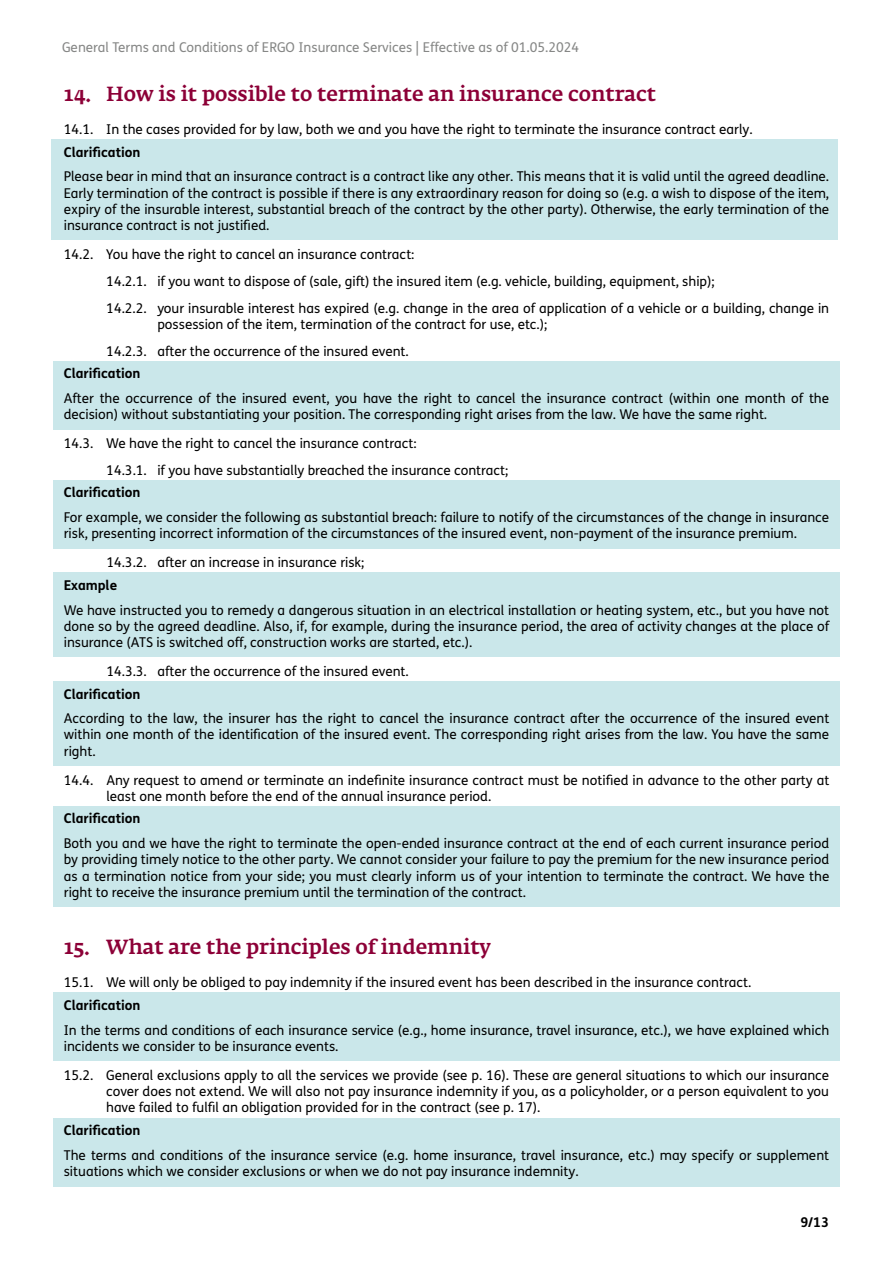
<style>
.page{position:relative;width:893px;height:1263px;background:#fff}
.page>*{position:absolute;margin:0;border:0;box-sizing:border-box;transform-origin:0 0}
.t1{font:500 20.25px "Fedra Serif A Pro";color:#8c0037}
.t2{font:13.5px/16.2px "FS Me Pro";color:#000}
.t3{font:700 13.5px "FS Me Pro";color:#000}
.t4{font:13.5px "FS Me Pro";color:#868786}
</style>
<div class="page">
<div style="left:53px;top:480px;width:787px;height:68px;background:#cae7ea"></div>
<div style="left:53px;top:573px;width:787px;height:84px;background:#cae7ea"></div>
<div style="left:53px;top:681px;width:787px;height:84px;background:#cae7ea"></div>
<div style="left:53px;top:992px;width:787px;height:69px;background:#cae7ea"></div>
<div style="left:53px;top:1117px;width:787px;height:69px;background:#cae7ea"></div>
<div style="left:53px;top:806px;width:787px;height:101px;background:#cae7ea"></div>
<div style="left:53px;top:361px;width:786px;height:69px;background:#cae7ea"></div>
<div style="left:51px;top:139px;width:787px;height:101px;background:#cae7ea"></div>
<p class="t4" style="left:62px;top:38px;width:519px">General Terms and Conditions of ERGO Insurance Services | Effective as of 01.05.2024</p>
<h1 class="t1" style="left:64px;top:82px;width:594px">14. How is it possible to terminate an insurance contract</h1>
<p class="t2" style="left:64px;top:121px;width:690px">14.1. In the cases provided for by law, both we and you have the right to terminate the insurance contract early.</p>
<p class="t3" style="left:64px;top:141px;width:78px">Clarification</p>
<p class="t2" style="left:64px;top:168px;width:767px;text-align:justify">Please bear in mind that an insurance contract is a contract like any other. This means that it is valid until the agreed deadline.<br>Early termination of the contract is possible if there is any extraordinary reason for doing so (e.g. a wish to dispose of the item, expiry of the insurable interest, substantial breach of the contract by the other party). Otherwise, the early termination of the insurance contract is not justified.</p>
<p class="t2" style="left:106px;top:240px;width:724px;line-height:26.8px;text-indent:-43px">14.2. You have the right to cancel an insurance contract:<br>14.2.1. if you want to dispose of (sale, gift) the insured item (e.g. vehicle, building, equipment, ship);<br>14.2.2. your insurable interest has expired (e.g. change in the area of application of a vehicle or a building, change in</p>
<p class="t2" style="left:106px;top:310px;width:443px;line-height:26.8px;text-indent:51px">possession of the item, termination of the contract for use, etc.);<br>14.2.3. after the occurrence of the insured event.</p>
<p class="t3" style="left:64px;top:363px;width:78px">Clarification</p>
<p class="t2" style="left:64px;top:390px;width:767px">After the occurrence of the insured event, you have the right to cancel the insurance contract (within one month of the decision) without substantiating your position. The corresponding right arises from the law. We have the same right.</p>
<p class="t2" style="left:106px;top:430px;width:404px;line-height:26.8px;text-indent:-43px">14.3. We have the right to cancel the insurance contract:<br>14.3.1. if you have substantially breached the insurance contract;</p>
<p class="t3" style="left:64px;top:482px;width:78px">Clarification</p>
<p class="t2" style="left:64px;top:509px;width:767px">For example, we consider the following as substantial breach: failure to notify of the circumstances of the change in insurance risk, presenting incorrect information of the circumstances of the insured event, non-payment of the insurance premium.</p>
<p class="t2" style="left:106px;top:554px;width:260px">14.3.2. after an increase in insurance risk;</p>
<p class="t3" style="left:64px;top:575px;width:55px">Example</p>
<p class="t2" style="left:64px;top:601px;width:767px;text-align:justify">We have instructed you to remedy a dangerous situation in an electrical installation or heating system, etc., but you have not done so by the agreed deadline. Also, if, for example, during the insurance period, the area of activity changes at the place of insurance (ATS is switched off, construction works are started, etc.).</p>
<p class="t2" style="left:106px;top:663px;width:304px">14.3.3. after the occurrence of the insured event.</p>
<p class="t3" style="left:64px;top:683px;width:78px">Clarification</p>
<p class="t2" style="left:64px;top:710px;width:767px;text-align:justify">According to the law, the insurer has the right to cancel the insurance contract after the occurrence of the insured event within one month of the identification of the insured event. The corresponding right arises from the law. You have the same right.</p>
<p class="t2" style="left:106px;top:771px;width:724px;text-indent:-43px">14.4. Any request to amend or terminate an indefinite insurance contract must be notified in advance to the other party at least one month before the end of the annual insurance period.</p>
<p class="t3" style="left:64px;top:808px;width:78px">Clarification</p>
<p class="t2" style="left:64px;top:835px;width:767px;text-align:justify">Both you and we have the right to terminate the open-ended insurance contract at the end of each current insurance period by providing timely notice to the other party. We cannot consider your failure to pay the premium for the new insurance period as a termination notice from your side; you must clearly inform us of your intention to terminate the contract. We have the right to receive the insurance premium until the termination of the contract.</p>
<h1 class="t1" style="left:64px;top:935px;width:429px">15. What are the principles of indemnity</h1>
<p class="t2" style="left:64px;top:974px;width:689px">15.1. We will only be obliged to pay indemnity if the insured event has been described in the insurance contract.</p>
<p class="t3" style="left:64px;top:995px;width:78px">Clarification</p>
<p class="t2" style="left:64px;top:1022px;width:767px">In the terms and conditions of each insurance service (e.g., home insurance, travel insurance, etc.), we have explained which incidents we consider to be insurance events.</p>
<p class="t2" style="left:106px;top:1067px;width:724px;text-align:justify;text-indent:-43px">15.2. General exclusions apply to all the services we provide (see p. 16). These are general situations to which our insurance cover does not extend. We will also not pay insurance indemnity if you, as a policyholder, or a person equivalent to you have failed to fulfil an obligation provided for in the contract (see p. 17).</p>
<p class="t3" style="left:64px;top:1120px;width:78px">Clarification</p>
<p class="t2" style="left:64px;top:1146px;width:767px">The terms and conditions of the insurance service (e.g. home insurance, travel insurance, etc.) may specify or supplement situations which we consider exclusions or when we do not pay insurance indemnity.</p>
<p class="t3" style="left:800px;top:1211px;width:30px">9/13</p>
</div>
